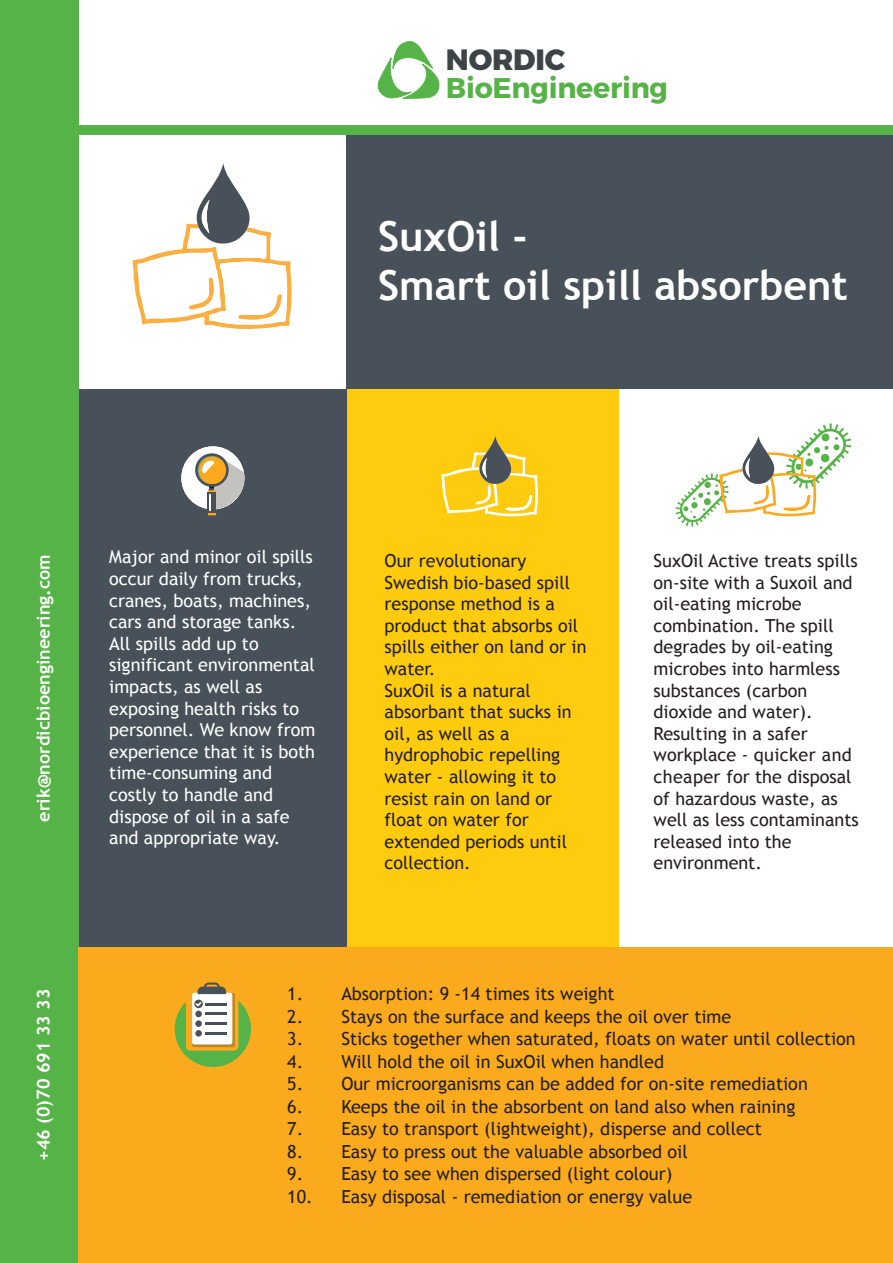
<style>
.page{position:relative;width:893px;height:1263px;background:#fff}
.page>*{position:absolute;margin:0;border:0;box-sizing:border-box;transform-origin:0 0}
.t1{font:700 41.25px/49.5px "Trebuchet MS";color:#fff}
.t2{font:800 29.4px "Montserrat";letter-spacing:-.005em;color:#3d4448}
.t3{font:700 28.5px "Montserrat";letter-spacing:-.01em;color:#56b347}
.t4{font:18px/21.6px "Trebuchet MS";color:#231f20}
.t5{font:18px/21.6px "Trebuchet MS";color:#fff}
.t6{font:700 18px "Trebuchet MS";color:#fff}
</style>
<div class="page">
<div style="left:347px;top:341px;width:273px;height:699px;background:#fecb0e"></div>
<div style="left:69px;top:134px;width:823px;height:255px;background:#485159"></div>
<div style="left:67px;top:341px;width:280px;height:699px;background:#485159"></div>
<div style="left:66px;top:132px;width:280px;height:257px;background:#fff"></div>
<div style="left:0;top:125px;width:892px;height:9px;background:#56b347"></div>
<div style="left:181px;top:446px;width:63px;height:63px;background:#fff;border-radius:32px"></div>
<div style="left:208px;top:490px;width:8px;height:25px;background:#faaa1c"></div>
<div style="left:208px;top:493px;width:8px;height:20px;background:#485159"></div>
<svg style="left:195px;top:453px;width:49px;height:58px"></svg>
<div style="left:0;top:0;width:79px;height:1263px;background:#56b347"></div>
<div style="left:78px;top:947px;width:814px;height:316px;background:#faaa1c"></div>
<div style="left:175px;top:991px;width:76px;height:76px;background:#56b347;border-radius:50%"></div>
<div style="left:186px;top:989px;width:52px;height:62px;background:#faaa1c;border-radius:4px"></div>
<svg style="left:192px;top:983px;width:43px;height:64px;background:#e2d4bd"></svg>
<hr style="left:205px;top:1003px;width:22px;height:3px;background:#485159">
<hr style="left:205px;top:1012px;width:22px;height:3px;background:#485159">
<hr style="left:205px;top:1022px;width:22px;height:3px;background:#485159">
<div style="left:195px;top:1010px;width:7px;height:8px;background:#485159;border-radius:3px"></div>
<div style="left:195px;top:1020px;width:7px;height:7px;background:#485159;border-radius:3px"></div>
<div style="left:195px;top:1030px;width:7px;height:7px;background:#485159;border-radius:3px"></div>
<hr style="left:205px;top:1032px;width:22px;height:3px;background:#485159">
<svg style="left:133px;top:163px;width:159px;height:166px"></svg>
<svg style="left:441px;top:436px;width:97px;height:80px"></svg>
<svg style="left:675px;top:423px;width:176px;height:104px"></svg>
<svg style="left:377px;top:41px;width:62px;height:58px"></svg>
<h2 class="t2" style="left:446px;top:41px;width:120px">NORDIC</h2>
<h3 class="t3" style="left:446px;top:70px;width:224px">BioEngineering</h3>
<h1 class="t1" style="left:378px;top:211px;width:471px">SuxOil -<br>Smart oil spill absorbent</h1>
<p class="t6" style="left:32px;top:822px;width:269px;rotate:-90deg">erik@nordicbioengineering.com</p>
<p class="t6" style="left:32px;top:1161px;width:174px;rotate:-90deg">+46 (0)70 691 33 33</p>
<p class="t5" style="left:109px;top:547px;width:207px">Major and minor oil spills occur daily from trucks, cranes, boats, machines, cars and storage tanks.<br>All spills add up to significant environmental impacts, as well as exposing health risks to personnel. We know from experience that it is both time-consuming and costly to handle and dispose of oil in a safe and appropriate way.</p>
<p class="t4" style="left:384px;top:550px;width:203px">Our revolutionary<br>Swedish bio-based spill response method is a product that absorbs oil spills either on land or in water.<br>SuxOil is a natural absorbant that sucks in oil, as well as a hydrophobic repelling water - allowing it to resist rain on land or float on water for extended periods until collection.</p>
<p class="t4" style="left:653px;top:550px;width:207px">SuxOil Active treats spills on-site with a Suxoil and oil-eating microbe combination. The spill degrades by oil-eating microbes into harmless substances (carbon dioxide and water).<br>Resulting in a safer workplace - quicker and cheaper for the disposal of hazardous waste, as well as less contaminants released into the environment.</p>
<p class="t4" style="left:287px;top:984px;width:329px">1. Absorption: 9 -14 times its weight</p>
<p class="t4" style="left:287px;top:1006px;width:445px">2. Stays on the surface and keeps the oil over time</p>
<p class="t4" style="left:287px;top:1029px;width:570px">3. Sticks together when saturated, floats on water until collection</p>
<p class="t4" style="left:287px;top:1051px;width:378px">4. Will hold the oil in SuxOil when handled</p>
<p class="t4" style="left:287px;top:1074px;width:522px">5. Our microorganisms can be added for on-site remediation</p>
<p class="t4" style="left:287px;top:1096px;width:509px">6. Keeps the oil in the absorbent on land also when raining</p>
<p class="t4" style="left:287px;top:1119px;width:476px">7. Easy to transport (lightweight), disperse and collect</p>
<p class="t4" style="left:287px;top:1141px;width:402px">8. Easy to press out the valuable absorbed oil</p>
<p class="t4" style="left:287px;top:1164px;width:386px">9. Easy to see when dispersed (light colour)</p>
<p class="t4" style="left:287px;top:1186px;width:406px">10. Easy disposal - remediation or energy value</p>
</div>
